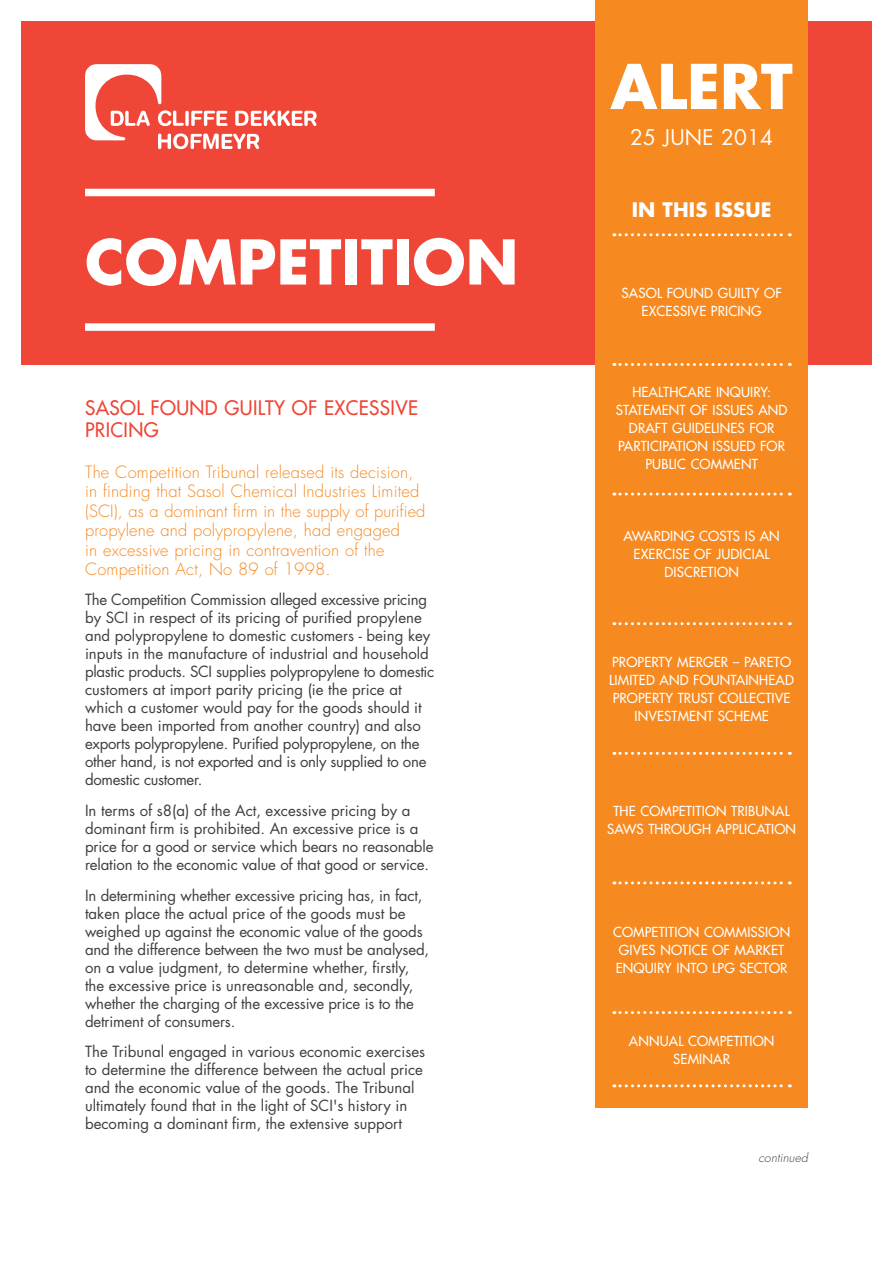
<style>
.page{position:relative;width:893px;height:1263px;background:#fff}
.page>*{position:absolute;margin:0;border:0;box-sizing:border-box;transform-origin:0 0}
.t1{font:700 60px "Futura Std";color:#fff}
.Body_Copy{font:21px "Futura Std";letter-spacing:.01em;color:#fff}
.Intro_Para{font:500 19.5px/22.5px "Futura Std";letter-spacing:.02em;color:#ef4637}
.Paragraph_Heading{font:700 19.5px "Futura Std";letter-spacing:.01em;color:#fff}
.Intro_Para-2{font:300 16.5px/19.5px "Futura Std";letter-spacing:.01em;color:#f6891f}
.t2{font:15px/18px "Futura Std";color:#3e3e3f}
.Body_Copy-2{font:500 13.5px/18px "Futura Std";letter-spacing:.01em;color:#fff;text-align:center}
.Body_Copy-3{font:italic 300 12px "Futura Std";letter-spacing:.01em;color:#3e3e3f}
</style>
<div class="page">
<div style="left:21px;top:21px;width:851px;height:343px;background:#ef4637"></div>
<svg style="left:85px;top:64px;width:232px;height:85px"></svg>
<div style="left:85px;top:323px;width:350px;height:8px;background:#fff"></div>
<div style="left:85px;top:189px;width:350px;height:7px;background:#fff"></div>
<div style="left:595px;top:0;width:213px;height:1107px;background:#f6891f"></div>
<svg style="left:614px;top:233px;width:176px;height:3px"></svg>
<svg style="left:614px;top:363px;width:176px;height:3px"></svg>
<svg style="left:614px;top:1084px;width:176px;height:3px"></svg>
<svg style="left:614px;top:493px;width:176px;height:3px"></svg>
<svg style="left:614px;top:622px;width:176px;height:3px"></svg>
<svg style="left:614px;top:752px;width:176px;height:3px"></svg>
<svg style="left:614px;top:881px;width:176px;height:3px"></svg>
<svg style="left:614px;top:1011px;width:176px;height:3px"></svg>
<p class="t1" style="left:85px;top:222px;width:435px">COMPETITION</p>
<p class="Intro_Para" style="left:85px;top:396px;width:334px">SASOL FOUND GUILTY OF EXCESSIVE<br>PRICING</p>
<p class="Intro_Para-2" style="left:85px;top:463px;width:342px">The Competition Tribunal released its decision, in finding that Sasol Chemical Industries Limited (SCI), as a dominant firm in the supply of purified propylene and polypropylene, had engaged<br>in excessive pricing in contravention of the Competition Act, No 89 of 1998.</p>
<p class="t2" style="left:85px;top:591px;width:351px">The Competition Commission alleged excessive pricing by SCI in respect of its pricing of purified propylene and polypropylene to domestic customers - being key inputs in the manufacture of industrial and household plastic products. SCI supplies polypropylene to domestic customers at import parity pricing (ie the price at which a customer would pay for the goods should it have been imported from another country) and also exports polypropylene. Purified polypropylene, on the other hand, is not exported and is only supplied to one domestic customer.</p>
<p class="t2" style="left:85px;top:801px;width:350px">In terms of s8(a) of the Act, excessive pricing by a dominant firm is prohibited. An excessive price is a price for a good or service which bears no reasonable relation to the economic value of that good or service.</p>
<p class="t2" style="left:85px;top:886px;width:346px">In determining whether excessive pricing has, in fact, taken place the actual price of the goods must be weighed up against the economic value of the goods and the difference between the two must be analysed, on a value judgment, to determine whether, firstly, the excessive price is unreasonable and, secondly, whether the charging of the excessive price is to the detriment of consumers.</p>
<p class="t2" style="left:85px;top:1043px;width:342px">The Tribunal engaged in various economic exercises to determine the difference between the actual price and the economic value of the goods. The Tribunal ultimately found that in the light of SCI's history in becoming a dominant firm, the extensive support</p>
<p class="t1" style="left:610px;top:47px;width:184px">ALERT</p>
<p class="Body_Copy" style="left:630px;top:124px;width:144px">25 JUNE 2014</p>
<p class="Paragraph_Heading" style="left:632px;top:196px;width:141px">IN THIS ISSUE</p>
<p class="Body_Copy-2" style="left:622px;top:284px;width:162px">SASOL FOUND GUILTY OF<br>EXCESSIVE PRICING</p>
<p class="Body_Copy-2" style="left:616px;top:383px;width:173px">HEALTHCARE INQUIRY:<br>STATEMENT OF ISSUES AND<br>DRAFT GUIDELINES FOR<br>PARTICIPATION ISSUED FOR<br>PUBLIC COMMENT</p>
<p class="Body_Copy-2" style="left:623px;top:527px;width:158px">AWARDING COSTS IS AN<br>EXERCISE OF JUDICIAL<br>DISCRETION</p>
<p class="Body_Copy-2" style="left:609px;top:653px;width:186px">PROPERTY MERGER – PARETO<br>LIMITED AND FOUNTAINHEAD<br>PROPERTY TRUST COLLECTIVE<br>INVESTMENT SCHEME</p>
<p class="Body_Copy-2" style="left:607px;top:802px;width:190px">THE COMPETITION TRIBUNAL<br>SAWS THROUGH APPLICATION</p>
<p class="Body_Copy-2" style="left:613px;top:923px;width:179px;text-align:left">COMPETITION COMMISSION<br>GIVES NOTICE OF MARKET<br>ENQUIRY INTO LPG SECTOR</p>
<p class="Body_Copy-2" style="left:629px;top:1032px;width:147px">ANNUAL COMPETITION<br>SEMINAR</p>
<p class="Body_Copy-3" style="left:758px;top:1150px;width:51px">continued</p>
</div>
